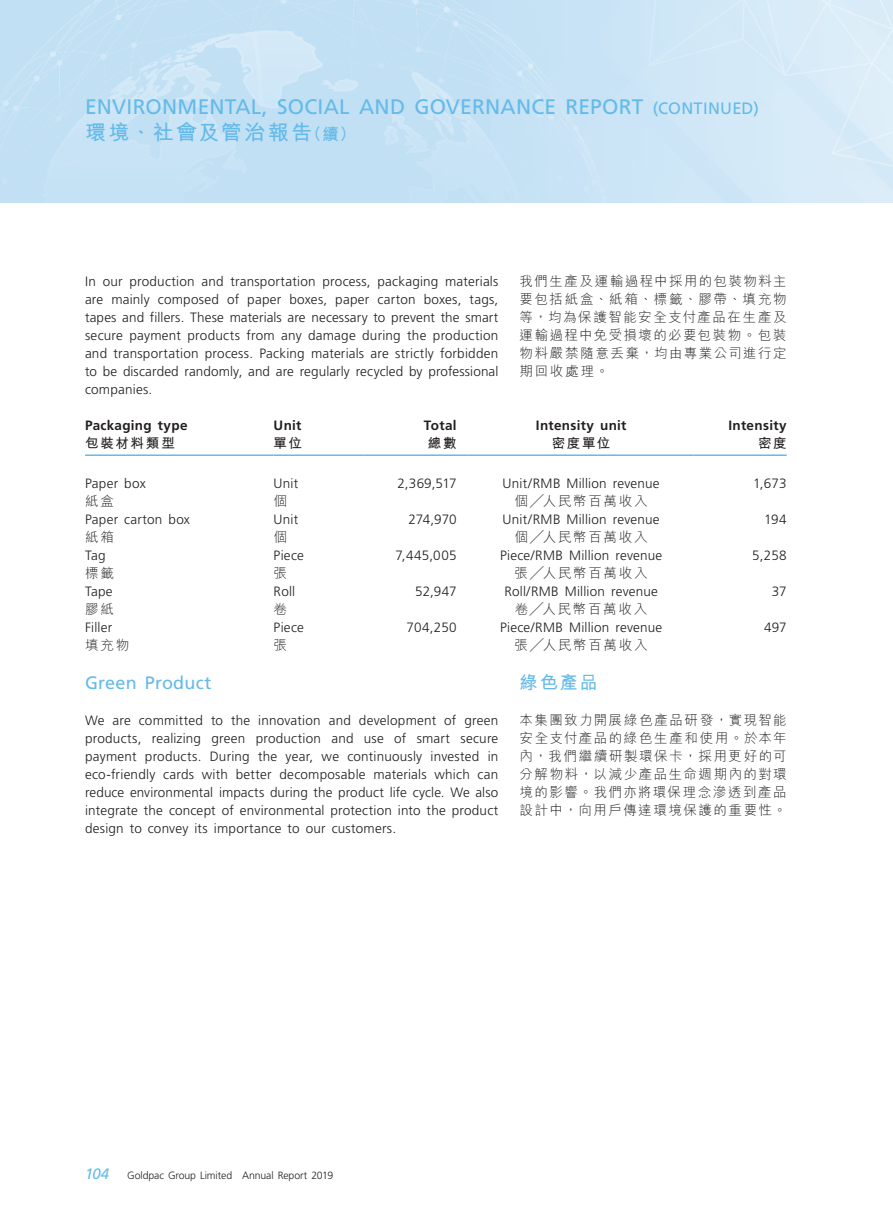
<style>
.page{position:relative;width:893px;height:1212px;background:#fff}
.page>*{position:absolute;margin:0;border:0;box-sizing:border-box;transform-origin:0 0}
.t1{font:21px "Frutiger LT Std";letter-spacing:.015em;color:#64bae9}
.t2{font:700 21px "M Hei HK";letter-spacing:.11em;color:#64bae9}
._04___H2{font:18px "Frutiger LT Std";letter-spacing:.01em;color:#64bae9}
._04___H2-2{font:700 18px "M Hei HK";color:#64bae9}
._01_Body_Text{font:300 13.5px/18px "Frutiger LT Std";letter-spacing:.015em;color:#231f20;text-align:justify}
._01_Body_Text-2{font:300 13.5px/18px "M Hei HK";letter-spacing:.115em;color:#231f20;text-align:justify}
._01_Body_Text-3{font:700 13.5px "Frutiger LT Std";letter-spacing:.02em;color:#231f20}
._01_Body_Text-4{font:700 13.5px "M Hei HK";letter-spacing:.12em;color:#231f20}
.t3{font:300 10.5px "Frutiger LT Std";letter-spacing:-.01em;color:#231f20}
.s1{font-size:16.5px}
.s2{font-weight:400;font-style:italic;font-size:15px;color:#64bae9}
</style>
<div class="page">
<img style="left:0;top:0;width:893px;height:203px">
<hr style="left:85px;top:454px;width:189px;height:2px;background:#64bae9">
<hr style="left:274px;top:454px;width:90px;height:2px;background:#64bae9">
<hr style="left:364px;top:454px;width:105px;height:2px;background:#64bae9">
<hr style="left:469px;top:454px;width:225px;height:2px;background:#64bae9">
<hr style="left:694px;top:454px;width:93px;height:2px;background:#64bae9">
<h1 class="t1" style="left:85px;top:95px;width:675px">ENVIRONMENTAL, SOCIAL AND GOVERNANCE REPORT <span class="s1">(CONTINUED)</span></h1>
<h1 class="t2" style="left:85px;top:117px;width:272px">環境、社會及管治報告<span class="s1">（續）</span></h1>
<p class="_01_Body_Text-2" style="left:520px;top:272px;width:269px">我們生產及運輸過程中採用的包裝物料主要包括紙盒、紙箱、標籤、膠帶、填充物等，均為保護智能安全支付產品在生產及運輸過程中免受損壞的必要包裝物。包裝物料嚴禁隨意丟棄，均由專業公司進行定期回收處理。</p>
<p class="_01_Body_Text" style="left:85px;top:273px;width:415px">In our production and transportation process, packaging materials are mainly composed of paper boxes, paper carton boxes, tags, tapes and fillers. These materials are necessary to prevent the smart secure payment products from any damage during the production and transportation process. Packing materials are strictly forbidden to be discarded randomly, and are regularly recycled by professional companies.</p>
<p class="_01_Body_Text-3" style="left:85px;top:418px;width:104px">Packaging type</p>
<p class="_01_Body_Text-3" style="left:274px;top:418px;width:29px">Unit</p>
<p class="_01_Body_Text-3" style="left:424px;top:418px;width:34px">Total</p>
<p class="_01_Body_Text-3" style="left:536px;top:418px;width:92px">Intensity unit</p>
<p class="_01_Body_Text-3" style="left:728px;top:418px;width:60px">Intensity</p>
<p class="_01_Body_Text-4" style="left:85px;top:433px;width:91px">包裝材料類型</p>
<p class="_01_Body_Text-4" style="left:274px;top:433px;width:30px">單位</p>
<p class="_01_Body_Text-4" style="left:428px;top:433px;width:30px">總數</p>
<p class="_01_Body_Text-4" style="left:552px;top:433px;width:60px">密度單位</p>
<p class="_01_Body_Text-4" style="left:758px;top:433px;width:30px">密度</p>
<p class="_01_Body_Text" style="left:85px;top:474px;width:62px">Paper box</p>
<p class="_01_Body_Text" style="left:274px;top:474px;width:26px">Unit</p>
<p class="_01_Body_Text" style="left:397px;top:474px;width:61px">2,369,517</p>
<p class="_01_Body_Text" style="left:503px;top:474px;width:159px">Unit/RMB Million revenue</p>
<p class="_01_Body_Text" style="left:753px;top:474px;width:35px">1,673</p>
<p class="_01_Body_Text-2" style="left:85px;top:492px;width:30px">紙盒</p>
<p class="_01_Body_Text-2" style="left:274px;top:492px;width:15px">個</p>
<p class="_01_Body_Text-2" style="left:515px;top:492px;width:135px">個╱人民幣百萬收入</p>
<p class="_01_Body_Text" style="left:85px;top:510px;width:106px">Paper carton box</p>
<p class="_01_Body_Text" style="left:274px;top:510px;width:26px">Unit</p>
<p class="_01_Body_Text" style="left:409px;top:510px;width:50px">274,970</p>
<p class="_01_Body_Text" style="left:503px;top:510px;width:159px">Unit/RMB Million revenue</p>
<p class="_01_Body_Text" style="left:764px;top:510px;width:24px">194</p>
<p class="_01_Body_Text-2" style="left:85px;top:528px;width:31px">紙箱</p>
<p class="_01_Body_Text-2" style="left:274px;top:528px;width:15px">個</p>
<p class="_01_Body_Text-2" style="left:515px;top:528px;width:135px">個╱人民幣百萬收入</p>
<p class="_01_Body_Text" style="left:85px;top:546px;width:22px">Tag</p>
<p class="_01_Body_Text" style="left:274px;top:546px;width:32px">Piece</p>
<p class="_01_Body_Text" style="left:395px;top:546px;width:63px">7,445,005</p>
<p class="_01_Body_Text" style="left:500px;top:546px;width:164px">Piece/RMB Million revenue</p>
<p class="_01_Body_Text" style="left:752px;top:546px;width:36px">5,258</p>
<p class="_01_Body_Text-2" style="left:85px;top:564px;width:30px">標籤</p>
<p class="_01_Body_Text-2" style="left:274px;top:564px;width:15px">張</p>
<p class="_01_Body_Text-2" style="left:515px;top:564px;width:135px">張╱人民幣百萬收入</p>
<p class="_01_Body_Text" style="left:85px;top:582px;width:29px">Tape</p>
<p class="_01_Body_Text" style="left:274px;top:582px;width:23px">Roll</p>
<p class="_01_Body_Text" style="left:415px;top:582px;width:43px">52,947</p>
<p class="_01_Body_Text" style="left:504px;top:582px;width:155px">Roll/RMB Million revenue</p>
<p class="_01_Body_Text" style="left:772px;top:582px;width:16px">37</p>
<p class="_01_Body_Text-2" style="left:85px;top:600px;width:30px">膠紙</p>
<p class="_01_Body_Text-2" style="left:274px;top:600px;width:15px">卷</p>
<p class="_01_Body_Text-2" style="left:515px;top:600px;width:134px">卷╱人民幣百萬收入</p>
<p class="_01_Body_Text" style="left:85px;top:618px;width:29px">Filler</p>
<p class="_01_Body_Text" style="left:274px;top:618px;width:32px">Piece</p>
<p class="_01_Body_Text" style="left:407px;top:618px;width:52px">704,250</p>
<p class="_01_Body_Text" style="left:500px;top:618px;width:164px">Piece/RMB Million revenue</p>
<p class="_01_Body_Text" style="left:764px;top:618px;width:24px">497</p>
<p class="_01_Body_Text-2" style="left:85px;top:636px;width:46px">填充物</p>
<p class="_01_Body_Text-2" style="left:274px;top:636px;width:15px">張</p>
<p class="_01_Body_Text-2" style="left:515px;top:636px;width:135px">張╱人民幣百萬收入</p>
<p class="_04___H2" style="left:85px;top:672px;width:128px">Green Product</p>
<p class="_01_Body_Text" style="left:85px;top:711px;width:415px">We are committed to the innovation and development of green products, realizing green production and use of smart secure payment products. During the year, we continuously invested in eco-friendly cards with better decomposable materials which can reduce environmental impacts during the product life cycle. We also integrate the concept of environmental protection into the product design to convey its importance to our customers.</p>
<p class="_04___H2-2" style="left:520px;top:669px;width:80px">綠色產品</p>
<p class="_01_Body_Text-2" style="left:520px;top:711px;width:269px">本集團致力開展綠色產品研發，實現智能安全支付產品的綠色生產和使用。於本年內，我們繼續研製環保卡，採用更好的可分解物料，以減少產品生命週期內的對環境的影響。我們亦將環保理念滲透到產品設計中，向用戶傳達環境保護的重要性。</p>
<p class="t3" style="left:85px;top:1169px;width:250px"><span class="s2">104</span> Goldpac Group Limited Annual Report 2019</p>
</div>
